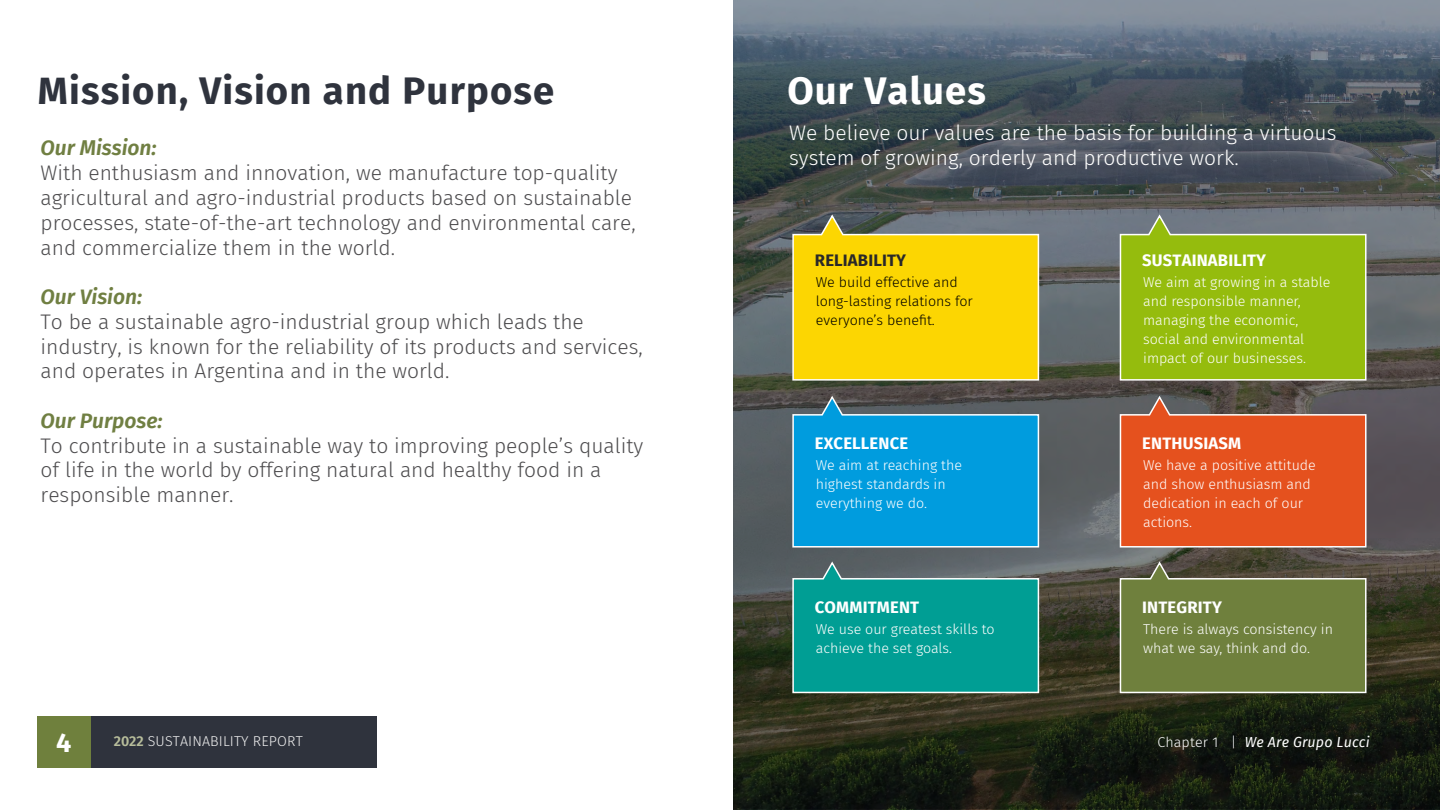
<style>
.page{position:relative;width:1440px;height:810px;background:#fff}
.page>*{position:absolute;margin:0;border:0;box-sizing:border-box;transform-origin:0 0}
.t1{font:700 38.25px "Fira Sans";letter-spacing:.03em;color:#2f333d}
.t2{font:700 38.25px "Fira Sans";letter-spacing:.03em;color:#fff}
.t3{font:700 27px "Fira Sans";color:#fff}
.t4{font:300 21px/24.8px "Fira Sans";color:#4d4c4e}
.t5{font:300 21px/24.8px "Fira Sans";color:#fff}
.t6{font:italic 600 21px "Fira Sans";color:#707f42}
.t7{font:700 16.65px "Fira Sans";letter-spacing:.01em;color:#fff}
.t8{font:700 16.65px "Fira Sans";letter-spacing:.01em;color:#292829}
.t9{font:300 14.25px/19px "Fira Sans";color:#fff}
.t10{font:300 14.25px/19px "Fira Sans";color:#000}
.t11{font:300 14.25px "Fira Sans";letter-spacing:.01em;color:#f0f0f0}
.t12{font:italic 14.25px "Fira Sans";letter-spacing:.01em;color:#fff}
.s1{font-weight:600;color:#b7bd9b}
.s2{font-weight:300;font-style:normal}
</style>
<div class="page">
<svg style="left:733px;top:0;width:707px;height:809px;background:#454c4b"></svg>
<div style="left:91px;top:716px;width:286px;height:52px;background:#2f333d"></div>
<div style="left:38px;top:716px;width:53px;height:52px;background:#6f803d"></div>
<svg style="left:792px;top:213px;width:248px;height:168px;background:#e8c917"></svg>
<svg style="left:1119px;top:213px;width:248px;height:168px;background:#93b522"></svg>
<svg style="left:792px;top:394px;width:248px;height:154px;background:#1295cc"></svg>
<svg style="left:1119px;top:394px;width:248px;height:154px;background:#d3572c"></svg>
<svg style="left:792px;top:560px;width:248px;height:134px;background:#179991"></svg>
<svg style="left:1119px;top:560px;width:248px;height:134px;background:#6e7b42"></svg>
<h1 class="t1" style="left:38px;top:58px;width:518px">Mission, Vision and Purpose</h1>
<p class="t6" style="left:41px;top:131px;width:118px">Our Mission:</p>
<p class="t4" style="left:41px;top:160px;width:597px">With enthusiasm and innovation, we manufacture top-quality agricultural and agro-industrial products based on sustainable processes, state-of-the-art technology and environmental care, and commercialize them in the world.</p>
<p class="t6" style="left:41px;top:280px;width:103px">Our Vision:</p>
<p class="t4" style="left:41px;top:309px;width:604px">To be a sustainable agro-industrial group which leads the industry, is known for the reliability of its products and services, and operates in Argentina and in the world.</p>
<p class="t6" style="left:41px;top:403px;width:124px">Our Purpose:</p>
<p class="t4" style="left:41px;top:433px;width:604px">To contribute in a sustainable way to improving people’s quality of life in the world by offering natural and healthy food in a responsible manner.</p>
<h1 class="t2" style="left:787px;top:58px;width:200px">Our Values</h1>
<p class="t5" style="left:789px;top:120px;width:549px">We believe our values are the basis for building a virtuous system of growing, orderly and productive work.</p>
<p class="t8" style="left:815px;top:247px;width:93px">RELIABILITY</p>
<p class="t10" style="left:816px;top:273px;width:159px">We build effective and long-lasting relations for everyone’s benefit.</p>
<p class="t7" style="left:815px;top:429px;width:95px">EXCELLENCE</p>
<p class="t9" style="left:816px;top:455px;width:148px">We aim at reaching the highest standards in everything we do.</p>
<p class="t7" style="left:815px;top:594px;width:106px">COMMITMENT</p>
<p class="t9" style="left:816px;top:620px;width:180px">We use our greatest skills to achieve the set goals.</p>
<p class="t7" style="left:1142px;top:247px;width:125px">SUSTAINABILITY</p>
<p class="t9" style="left:1143px;top:273px;width:189px">We aim at growing in a stable and responsible manner, managing the economic, social and environmental impact of our businesses.</p>
<p class="t7" style="left:1142px;top:429px;width:100px">ENTHUSIASM</p>
<p class="t9" style="left:1143px;top:455px;width:174px">We have a positive attitude and show enthusiasm and dedication in each of our actions.</p>
<p class="t7" style="left:1142px;top:594px;width:81px">INTEGRITY</p>
<p class="t9" style="left:1143px;top:620px;width:191px">There is always consistency in what we say, think and do.</p>
<p class="t3" style="left:56px;top:720px;width:17px">4</p>
<p class="t11" style="left:114px;top:731px;width:190px"><span class="s1">2022</span> SUSTAINABILITY REPORT</p>
<p class="t12" style="left:1157px;top:731px;width:214px"><span class="s2">Chapter 1 |</span> We Are Grupo Lucci</p>
</div>
